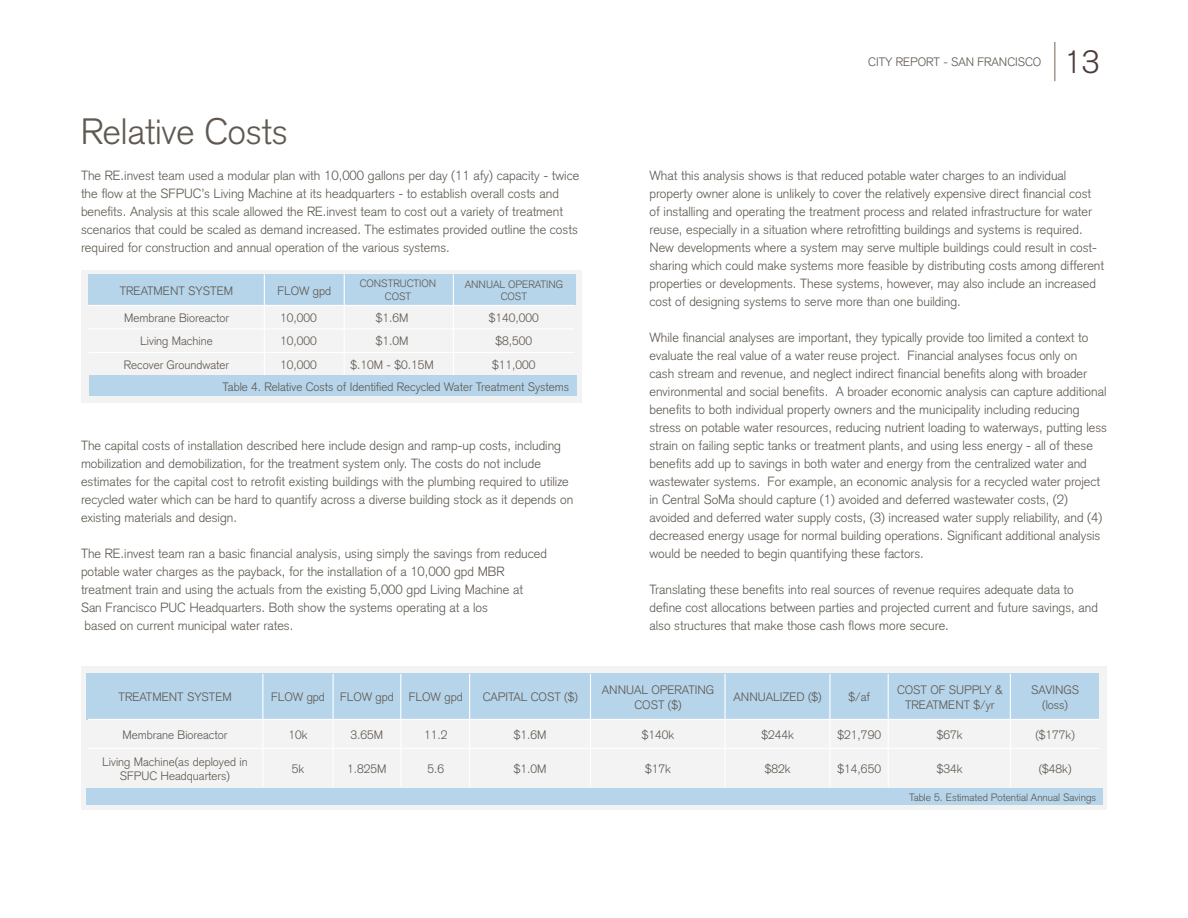
<style>
.page{position:relative;width:1188px;height:918px;background:#fff}
.page>*{position:absolute;margin:0;border:0;box-sizing:border-box;transform-origin:0 0}
.t1{font:300 36px "Akzidenz Grotesk";color:#5f5951}
.t2{font:300 31.65px "Akzidenz Grotesk";color:#4a3b3a}
.t3{font:300 13.2px/18px "Akzidenz Grotesk";color:#5f5951}
.t4{font:300 12px/14.4px "Akzidenz Grotesk";color:#5f5951;text-align:center}
.t5{font:300 10.5px/12.6px "Akzidenz Grotesk";color:#5f5951;text-align:center}
</style>
<div class="page">
<hr style="left:1055px;top:42px;width:1px;height:39px;background:#716557">
<div style="left:81px;top:270px;width:501px;height:133px;background:#f4f3f3"></div>
<div style="left:81px;top:666px;width:1026px;height:144px;background:#f4f3f3"></div>
<div style="left:88px;top:274px;width:487px;height:31px;background:#b6d5eb"></div>
<div style="left:87px;top:674px;width:1012px;height:46px;background:#b6d5eb"></div>
<hr style="left:264px;top:274px;width:1px;height:104px;background:#fff">
<hr style="left:262px;top:674px;width:1px;height:113px;background:#fff">
<hr style="left:333px;top:674px;width:1px;height:113px;background:#fff">
<hr style="left:400px;top:674px;width:1px;height:113px;background:#fff">
<hr style="left:469px;top:674px;width:1px;height:113px;background:#fff">
<hr style="left:590px;top:674px;width:1px;height:113px;background:#fff">
<hr style="left:724px;top:674px;width:2px;height:113px;background:#fff">
<hr style="left:829px;top:674px;width:2px;height:113px;background:#fff">
<hr style="left:888px;top:674px;width:1px;height:113px;background:#fff">
<hr style="left:1010px;top:674px;width:1px;height:113px;background:#fff">
<hr style="left:344px;top:274px;width:1px;height:112px;background:#fff">
<hr style="left:453px;top:274px;width:1px;height:104px;background:#fff">
<hr style="left:89px;top:305px;width:486px;height:1px;background:#fff">
<hr style="left:88px;top:328px;width:486px;height:1px;background:#fff">
<hr style="left:88px;top:719px;width:1011px;height:1px;background:#fff">
<hr style="left:88px;top:748px;width:1011px;height:1px;background:#fff">
<hr style="left:89px;top:352px;width:486px;height:1px;background:#fff">
<div style="left:89px;top:376px;width:487px;height:20px;background:#b6d5eb"></div>
<div style="left:87px;top:788px;width:1016px;height:17px;background:#b6d5eb"></div>
<h1 class="t1" style="left:81px;top:110px;width:208px">Relative Costs</h1>
<p class="t3" style="left:81px;top:166px;width:500px">The RE.invest team used a modular plan with 10,000 gallons per day (11 afy) capacity - twice the flow at the SFPUC’s Living Machine at its headquarters - to establish overall costs and benefits. Analysis at this scale allowed the RE.invest team to cost out a variety of treatment scenarios that could be scaled as demand increased. The estimates provided outline the costs required for construction and annual operation of the various systems.</p>
<p class="t4" style="left:120px;top:283px;width:115px">TREATMENT SYSTEM</p>
<p class="t4" style="left:124px;top:311px;width:106px">Membrane Bioreactor</p>
<p class="t4" style="left:277px;top:283px;width:55px">FLOW gpd</p>
<p class="t4" style="left:280px;top:311px;width:38px">10,000</p>
<p class="t5" style="left:360px;top:277px;width:78px">CONSTRUCTION<br>COST</p>
<p class="t4" style="left:376px;top:311px;width:34px">$1.6M</p>
<p class="t5" style="left:465px;top:278px;width:100px">ANNUAL OPERATING<br>COST</p>
<p class="t4" style="left:489px;top:311px;width:52px">$140,000</p>
<p class="t4" style="left:140px;top:334px;width:74px">Living Machine</p>
<p class="t4" style="left:280px;top:334px;width:38px">10,000</p>
<p class="t4" style="left:376px;top:334px;width:34px">$1.0M</p>
<p class="t4" style="left:496px;top:334px;width:38px">$8,500</p>
<p class="t4" style="left:124px;top:357px;width:107px">Recover Groundwater</p>
<p class="t4" style="left:280px;top:357px;width:38px">10,000</p>
<p class="t4" style="left:351px;top:357px;width:85px">$.10M - $0.15M</p>
<p class="t4" style="left:223px;top:353px;width:348px;line-height:22.4px;text-align:left;text-indent:270px">$11,000<br>Table 4. Relative Costs of Identified Recycled Water Treatment Systems</p>
<p class="t3" style="left:81px;top:436px;width:494px">The capital costs of installation described here include design and ramp-up costs, including mobilization and demobilization, for the treatment system only. The costs do not include estimates for the capital cost to retrofit existing buildings with the plumbing required to utilize recycled water which can be hard to quantify across a diverse building stock as it depends on existing materials and design.</p>
<p class="t3" style="left:81px;top:544px;width:468px">The RE.invest team ran a basic financial analysis, using simply the savings from reduced potable water charges as the payback, for the installation of a 10,000 gpd MBR treatment train and using the actuals from the existing 5,000 gpd Living Machine at San Francisco PUC Headquarters. Both show the systems operating at a los<br>based on current municipal water rates.</p>
<p class="t4" style="left:119px;top:690px;width:115px">TREATMENT SYSTEM</p>
<p class="t4" style="left:123px;top:727px;width:106px">Membrane Bioreactor</p>
<p class="t4" style="left:102px;top:754px;width:147px">Living Machine(as deployed in<br>SFPUC Headquarters)</p>
<p class="t4" style="left:271px;top:690px;width:55px">FLOW gpd</p>
<p class="t4" style="left:289px;top:727px;width:21px">10k</p>
<p class="t4" style="left:292px;top:762px;width:14px">5k</p>
<p class="t4" style="left:340px;top:690px;width:55px">FLOW gpd</p>
<p class="t4" style="left:351px;top:727px;width:34px">3.65M</p>
<p class="t4" style="left:347px;top:762px;width:41px">1.825M</p>
<p class="t4" style="left:409px;top:690px;width:55px">FLOW gpd</p>
<p class="t4" style="left:424px;top:727px;width:25px">11.2</p>
<p class="t4" style="left:427px;top:762px;width:18px">5.6</p>
<p class="t4" style="left:483px;top:690px;width:97px">CAPITAL COST ($)</p>
<p class="t4" style="left:514px;top:727px;width:34px">$1.6M</p>
<p class="t4" style="left:514px;top:762px;width:34px">$1.0M</p>
<p class="t4" style="left:868px;top:55px;width:175px">CITY REPORT - SAN FRANCISCO</p>
<h2 class="t2" style="left:1064px;top:44px;width:37px">13</h2>
<p class="t3" style="left:649px;top:166px;width:456px">What this analysis shows is that reduced potable water charges to an individual property owner alone is unlikely to cover the relatively expensive direct financial cost of installing and operating the treatment process and related infrastructure for water reuse, especially in a situation where retrofitting buildings and systems is required.<br>New developments where a system may serve multiple buildings could result in cost&shy;sharing which could make systems more feasible by distributing costs among different properties or developments. These systems, however, may also include an increased cost of designing systems to serve more than one building.</p>
<p class="t3" style="left:649px;top:328px;width:459px">While financial analyses are important, they typically provide too limited a context to evaluate the real value of a water reuse project. Financial analyses focus only on<br>cash stream and revenue, and neglect indirect financial benefits along with broader environmental and social benefits. A broader economic analysis can capture additional benefits to both individual property owners and the municipality including reducing stress on potable water resources, reducing nutrient loading to waterways, putting less strain on failing septic tanks or treatment plants, and using less energy - all of these benefits add up to savings in both water and energy from the centralized water and wastewater systems. For example, an economic analysis for a recycled water project in Central SoMa should capture (1) avoided and deferred wastewater costs, (2) avoided and deferred water supply costs, (3) increased water supply reliability, and (4) decreased energy usage for normal building operations. Significant additional analysis would be needed to begin quantifying these factors.</p>
<p class="t3" style="left:649px;top:580px;width:450px">Translating these benefits into real sources of revenue requires adequate data to define cost allocations between parties and projected current and future savings, and also structures that make those cash flows more secure.</p>
<p class="t4" style="left:602px;top:683px;width:114px">ANNUAL OPERATING<br>COST ($)</p>
<p class="t4" style="left:642px;top:727px;width:34px">$140k</p>
<p class="t4" style="left:645px;top:762px;width:27px">$17k</p>
<p class="t4" style="left:734px;top:690px;width:90px">ANNUALIZED ($)</p>
<p class="t4" style="left:762px;top:727px;width:34px">$244k</p>
<p class="t4" style="left:765px;top:762px;width:27px">$82k</p>
<p class="t4" style="left:849px;top:690px;width:23px">$/af</p>
<p class="t4" style="left:838px;top:727px;width:45px">$21,790</p>
<p class="t4" style="left:838px;top:762px;width:45px">$14,650</p>
<p class="t4" style="left:897px;top:683px;width:107px">COST OF SUPPLY &amp;<br>TREATMENT $/yr</p>
<p class="t4" style="left:937px;top:727px;width:27px">$67k</p>
<p class="t4" style="left:937px;top:762px;width:27px">$34k</p>
<p class="t4" style="left:1031px;top:683px;width:50px">SAVINGS (loss)</p>
<p class="t4" style="left:1035px;top:727px;width:41px">($177k)</p>
<p class="t4" style="left:1039px;top:762px;width:34px">($48k)</p>
<p class="t5" style="left:909px;top:791px;width:189px">Table 5. Estimated Potential Annual Savings</p>
</div>
